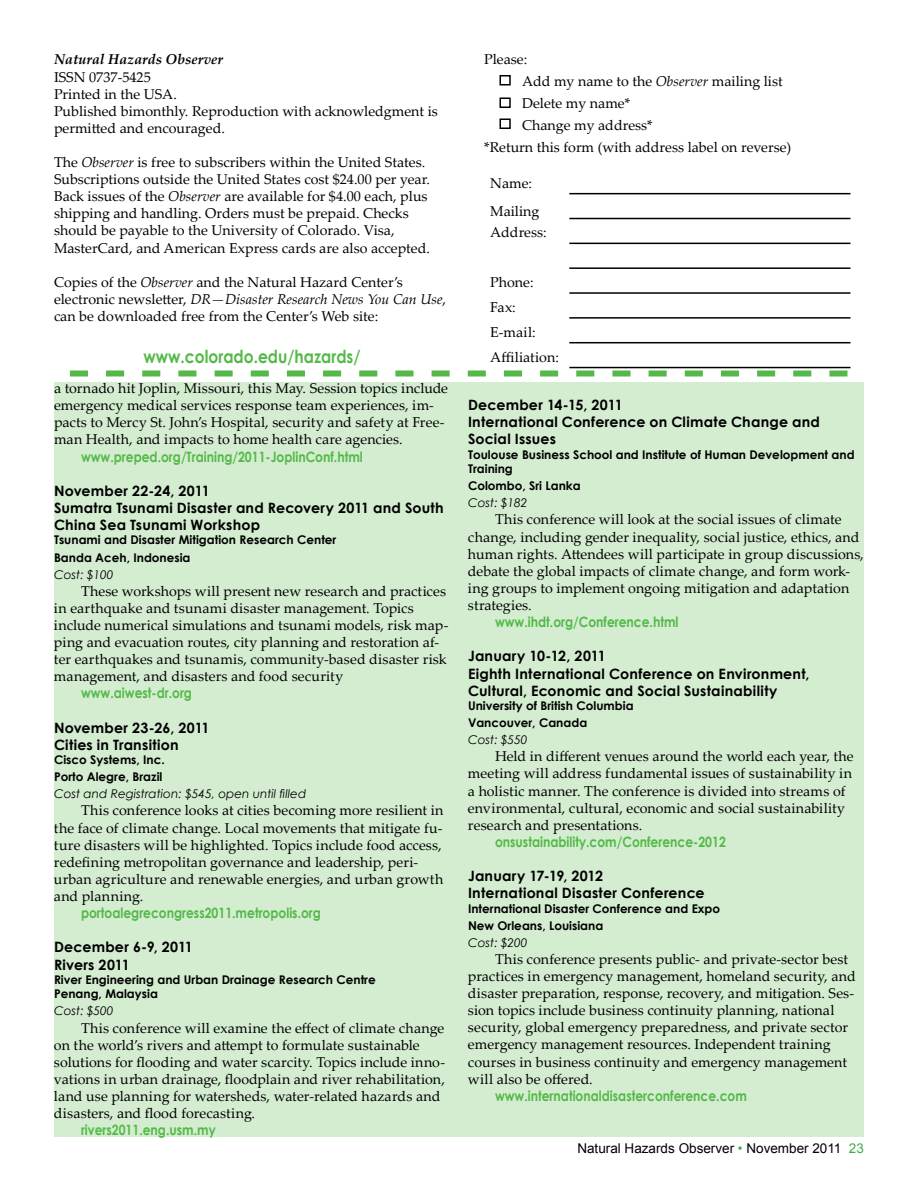
<style>
.page{position:relative;width:918px;height:1188px;background:#fff}
.page>*{position:absolute;margin:0;border:0;box-sizing:border-box;transform-origin:0 0}
.t1{font:700 18px "Century Gothic";color:#54b948;scale:.86 1}
.t2{font:14.25px/17.1px "Palatino Linotype";color:#000}
.t3{font:700 14.25px/17.1px "Century Gothic";letter-spacing:.015em;color:#000}
.t4{font:700 14.25px "Century Gothic";color:#54b948;scale:.86 1}
.t5{font:italic 700 14.25px "Palatino Linotype";color:#000}
.t6{font:13.5px "Arial";color:#000}
.t7{font:700 12px/17.1px "Century Gothic";color:#000}
.t8{font:italic 12px "Century Gothic";color:#000}
.s1{font-style:italic}
.s2{color:#41ad49}
</style>
<div class="page">
<div style="left:54px;top:383px;width:810px;height:754px;background:#d4edd1"></div>
<hr style="left:569px;top:193px;width:281px;height:1px;background:#000">
<hr style="left:569px;top:218px;width:281px;height:1px;background:#000">
<hr style="left:569px;top:243px;width:281px;height:1px;background:#000">
<hr style="left:569px;top:267px;width:281px;height:2px;background:#000">
<hr style="left:569px;top:292px;width:281px;height:2px;background:#000">
<hr style="left:569px;top:317px;width:281px;height:2px;background:#000">
<hr style="left:569px;top:342px;width:281px;height:1px;background:#000">
<hr style="left:569px;top:367px;width:281px;height:1px;background:#000">
<svg style="left:70px;top:370px;width:778px;height:6px"></svg>
<div style="left:500px;top:75px;width:11px;height:11px;border:2px solid #000"></div>
<div style="left:500px;top:118px;width:11px;height:11px;border:2px solid #000"></div>
<div style="left:500px;top:98px;width:11px;height:10px;border:2px solid #000"></div>
<p class="t5" style="left:54px;top:49px;width:171px">Natural Hazards Observer</p>
<p class="t2" style="left:54px;top:68px;width:385px">ISSN 0737-5425<br>Printed in the USA.<br>Published bimonthly. Reproduction with acknowledgment is permitted and encouraged.</p>
<p class="t2" style="left:54px;top:153px;width:378px">The <span class="s1">Observer</span> is free to subscribers within the United States.<br>Subscriptions outside the United States cost $24.00 per year.<br>Back issues of the <span class="s1">Observer</span> are available for $4.00 each, plus shipping and handling. Orders must be prepaid. Checks should be payable to the University of Colorado. Visa, MasterCard, and American Express cards are also accepted.</p>
<p class="t2" style="left:54px;top:273px;width:394px">Copies of the <span class="s1">Observer</span> and the Natural Hazard Center’s electronic newsletter, <span class="s1">DR—Disaster Research News You Can Use</span>, can be downloaded free from the Center’s Web site:</p>
<p class="t1" style="left:143px;top:343px;width:254px">www.colorado.edu/hazards/</p>
<p class="t2" style="left:54px;top:379px;width:396px">a tornado hit Joplin, Missouri, this May. Session topics include emergency medical services response team experiences, im&shy;pacts to Mercy St. John’s Hospital, security and safety at Free&shy;man Health, and impacts to home health care agencies.</p>
<p class="t4" style="left:81px;top:446px;width:329px">www.preped.org/Training/2011-JoplinConf.html</p>
<p class="t3" style="left:54px;top:481px;width:391px">November 22-24, 2011<br>Sumatra Tsunami Disaster and Recovery 2011 and South<br>China Sea Tsunami Workshop</p>
<p class="t7" style="left:54px;top:531px;width:284px">Tsunami and Disaster Mitigation Research Center<br>Banda Aceh, Indonesia</p>
<p class="t8" style="left:54px;top:566px;width:61px">Cost: $100</p>
<p class="t2" style="left:54px;top:582px;width:396px;text-indent:27px">These workshops will present new research and practices in earthquake and tsunami disaster management. Topics include numerical simulations and tsunami models, risk map&shy;ping and evacuation routes, city planning and restoration af&shy;ter earthquakes and tsunamis, community-based disaster risk management, and disasters and food security</p>
<p class="t4" style="left:81px;top:682px;width:131px">www.aiwest-dr.org</p>
<p class="t3" style="left:54px;top:718px;width:157px">November 23-26, 2011<br>Cities in Transition</p>
<p class="t7" style="left:54px;top:751px;width:112px">Cisco Systems, Inc.<br>Porto Alegre, Brazil</p>
<p class="t8" style="left:54px;top:786px;width:254px">Cost and Registration: $545, open until filled</p>
<p class="t2" style="left:54px;top:802px;width:391px;text-indent:27px">This conference looks at cities becoming more resilient in the face of climate change. Local movements that mitigate fu&shy;ture disasters will be highlighted. Topics include food access, redefining metropolitan governance and leadership, peri&shy;urban agriculture and renewable energies, and urban growth and planning.</p>
<p class="t4" style="left:81px;top:902px;width:281px">portoalegrecongress2011.metropolis.org</p>
<p class="t3" style="left:54px;top:938px;width:140px">December 6-9, 2011<br>Rivers 2011</p>
<p class="t7" style="left:54px;top:972px;width:323px;line-height:14.4px">River Engineering and Urban Drainage Research Centre<br>Penang, Malaysia</p>
<p class="t8" style="left:54px;top:1003px;width:61px">Cost: $500</p>
<p class="t2" style="left:54px;top:1019px;width:393px;text-indent:27px">This conference will examine the effect of climate change on the world’s rivers and attempt to formulate sustainable solutions for flooding and water scarcity. Topics include inno&shy;vations in urban drainage, floodplain and river rehabilitation, land use planning for watersheds, water-related hazards and disasters, and flood forecasting.</p>
<p class="t4" style="left:81px;top:1119px;width:158px">rivers2011.eng.usm.my</p>
<p class="t2" style="left:484px;top:50px;width:45px">Please:</p>
<p class="t2" style="left:522px;top:72px;width:262px">Add my name to the <span class="s1">Observer</span> mailing list</p>
<p class="t2" style="left:522px;top:94px;width:110px">Delete my name*</p>
<p class="t2" style="left:522px;top:116px;width:132px">Change my address*</p>
<p class="t2" style="left:484px;top:138px;width:309px">*Return this form (with address label on reverse)</p>
<p class="t2" style="left:490px;top:168px;width:51px;line-height:28.3px">Name:<br>Mailing</p>
<p class="t2" style="left:490px;top:223px;width:58px">Address:</p>
<p class="t2" style="left:490px;top:269px;width:70px;line-height:24.9px">Phone:<br>Fax:<br>E-mail:<br>Affiliation:</p>
<p class="t3" style="left:468px;top:396px;width:353px">December 14-15, 2011<br>International Conference on Climate Change and<br>Social Issues</p>
<p class="t7" style="left:468px;top:447px;width:388px;line-height:14.4px">Toulouse Business School and Institute of Human Development and<br>Training</p>
<p class="t7" style="left:468px;top:477px;width:114px">Colombo, Sri Lanka</p>
<p class="t8" style="left:468px;top:495px;width:61px">Cost: $182</p>
<p class="t2" style="left:468px;top:511px;width:397px;text-indent:27px">This conference will look at the social issues of climate change, including gender inequality, social justice, ethics, and human rights. Attendees will participate in group discussions, debate the global impacts of climate change, and form work&shy;ing groups to implement ongoing mitigation and adaptation strategies.</p>
<p class="t4" style="left:495px;top:611px;width:215px">www.ihdt.org/Conference.html</p>
<p class="t3" style="left:468px;top:647px;width:343px">January 10-12, 2011<br>Eighth International Conference on Environment,<br>Cultural, Economic and Social Sustainability</p>
<p class="t7" style="left:468px;top:697px;width:167px">University of British Columbia<br>Vancouver, Canada</p>
<p class="t8" style="left:468px;top:731px;width:61px">Cost: $550</p>
<p class="t2" style="left:468px;top:747px;width:387px;text-indent:27px">Held in different venues around the world each year, the meeting will address fundamental issues of sustainability in a holistic manner. The conference is divided into streams of environmental, cultural, economic and social sustainability research and presentations.</p>
<p class="t4" style="left:495px;top:831px;width:270px">onsustainability.com/Conference-2012</p>
<p class="t3" style="left:468px;top:867px;width:238px">January 17-19, 2012<br>International Disaster Conference</p>
<p class="t7" style="left:468px;top:899px;width:254px">International Disaster Conference and Expo<br>New Orleans, Louisiana</p>
<p class="t8" style="left:468px;top:934px;width:61px">Cost: $200</p>
<p class="t2" style="left:468px;top:950px;width:389px;text-indent:27px">This conference presents public- and private-sector best practices in emergency management, homeland security, and disaster preparation, response, recovery, and mitigation. Ses&shy;sion topics include business continuity planning, national security, global emergency preparedness, and private sector emergency management resources. Independent training courses in business continuity and emergency management will also be offered.</p>
<p class="t4" style="left:495px;top:1085px;width:294px">www.internationaldisasterconference.com</p>
<p class="t6" style="left:577px;top:1139px;width:288px">Natural Hazards Observer <span class="s2">•</span> November 2011 <span class="s2">23</span></p>
</div>
